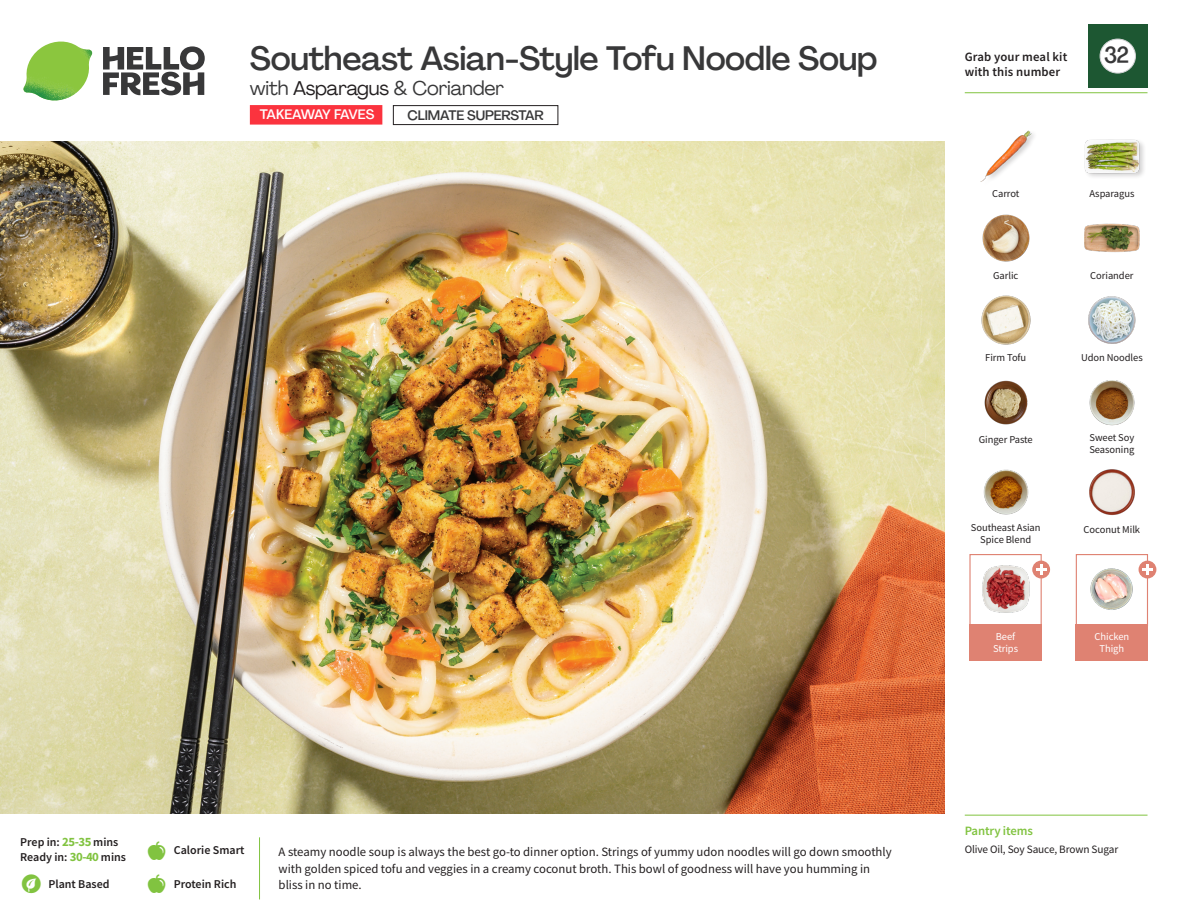
<style>
.page{position:relative;width:1188px;height:918px;background:#fff}
.page>*{position:absolute;margin:0;border:0;box-sizing:border-box;transform-origin:0 0}
._15_Titel_UK{font:500 33px "Agrandir";letter-spacing:-.01em;color:#383839}
._002_Label_Nr{font:500 22.8px "Agrandir";color:#383839;scale:.94 1}
._15_Titel_UK-2{font:19.5px "Agrandir";letter-spacing:-.01em;color:#383839}
.t1{font:500 13.5px "Agrandir";letter-spacing:-.01em;color:#383839}
.t2{font:500 13.5px "Agrandir";letter-spacing:-.075em;color:#fff}
.Step_6_Text_AU{font:12.75px/16.5px "Source Sans Pro";color:#231f20}
.t3{font:600 12.75px/15px "Source Sans Pro";letter-spacing:.01em;color:#231f20}
._04_Headers_Front{font:600 12.75px "Source Sans Pro";letter-spacing:-.01em;color:#81c340}
._04_Intro{font:600 12px "Source Sans Pro";color:#231f20}
._05_Pantry{font:11.25px "Source Sans Pro";letter-spacing:-.01em;color:#231f20}
._18_FRONT_ingredients{font:10.5px/12px "Source Sans Pro";letter-spacing:-.005em;color:#231f20}
._18_FRONT_ingredients-2{font:10.5px/12px "Source Sans Pro";letter-spacing:-.005em;color:#fff;text-align:center}
.s1{color:#231f20}
.s2{font-weight:700;font-size:12.75px;color:#81c340}
</style>
<div class="page">
<svg style="left:103px;top:46px;width:102px;height:49px"></svg>
<img style="left:23px;top:42px;width:69px;height:59px">
<img style="left:0;top:142px;width:945px;height:672px">
<div style="left:1076px;top:554px;width:72px;height:72px;border:1px solid #df8272"></div>
<div style="left:1076px;top:624px;width:72px;height:37px;background:#df8272"></div>
<div style="left:969px;top:624px;width:73px;height:37px;background:#df8272"></div>
<img style="left:1090px;top:567px;width:49px;height:43px">
<div style="left:969px;top:554px;width:73px;height:72px;border:1px solid #df8272"></div>
<img style="left:982px;top:565px;width:48px;height:48px">
<div style="left:1032px;top:561px;width:18px;height:17px;background:#df8272;border-radius:50%"></div>
<svg style="left:1036px;top:564px;width:10px;height:11px"></svg>
<img style="left:1088px;top:296px;width:48px;height:48px">
<img style="left:1089px;top:380px;width:46px;height:46px">
<img style="left:984px;top:380px;width:44px;height:45px">
<img style="left:983px;top:469px;width:46px;height:46px">
<img style="left:981px;top:295px;width:50px;height:50px">
<img style="left:982px;top:214px;width:48px;height:48px">
<img style="left:1084px;top:223px;width:56px;height:30px">
<img style="left:980px;top:130px;width:54px;height:52px">
<div style="left:1084px;top:138px;width:63px;height:42px;background:#231f20;opacity:.2"></div>
<img style="left:1084px;top:138px;width:57px;height:42px">
<img style="left:1089px;top:469px;width:46px;height:46px">
<div style="left:1139px;top:561px;width:17px;height:17px;background:#df8272;border-radius:50%"></div>
<svg style="left:1142px;top:564px;width:11px;height:11px"></svg>
<hr style="left:965px;top:815px;width:183px;height:1px;background:#81c340">
<hr style="left:965px;top:92px;width:183px;height:1px;background:#81c340">
<div style="left:1088px;top:24px;width:60px;height:64px;background:#1d5732"></div>
<div style="left:1100px;top:39px;width:35px;height:34px;background:#fff;border-radius:50%"></div>
<div style="left:1100px;top:39px;width:36px;height:34px;border:1px solid #d1d2d4;border-radius:50%"></div>
<svg style="left:382px;top:107px;width:1px;height:14px"></svg>
<div style="left:250px;top:105px;width:132px;height:20px;background:#fb333e"></div>
<div style="left:393px;top:105px;width:165px;height:20px;border:1px solid #231f20"></div>
<p class="_15_Titel_UK" style="left:250px;top:38px;width:629px">Southeast Asian-Style Tofu Noodle Soup</p>
<p class="_15_Titel_UK-2" style="left:250px;top:76px;width:256px">with <span class="s1">Asparagus</span> &amp; Coriander</p>
<p class="t2" style="left:260px;top:106px;width:116px">TAKEAWAY FAVES</p>
<p class="t1" style="left:407px;top:107px;width:138px">CLIMATE SUPERSTAR</p>
<p class="_04_Intro" style="left:20px;top:834px;width:100px">Prep in: <span class="s2">25-35</span> mins</p>
<p class="_04_Intro" style="left:20px;top:849px;width:107px">Ready in: <span class="s2">30-40</span> mins</p>
<p class="_04_Intro" style="left:48px;top:876px;width:63px">Plant Based</p>
<p class="_04_Intro" style="left:174px;top:843px;width:72px">Calorie Smart</p>
<p class="Step_6_Text_AU" style="left:279px;top:844px;width:615px">A steamy noodle soup is always the best go-to dinner option. Strings of yummy udon noodles will go down smoothly with golden spiced tofu and veggies in a creamy coconut broth. This bowl of goodness will have you humming in</p>
<p class="_04_Intro" style="left:174px;top:876px;width:64px">Protein Rich</p>
<p class="Step_6_Text_AU" style="left:279px;top:877px;width:85px">bliss in no time.</p>
<p class="t3" style="left:965px;top:49px;width:104px">Grab your meal kit with this number</p>
<p class="_002_Label_Nr" style="left:1104px;top:41px;width:28px">32</p>
<p class="_18_FRONT_ingredients" style="left:992px;top:188px;width:29px">Carrot</p>
<p class="_18_FRONT_ingredients" style="left:1089px;top:188px;width:46px">Asparagus</p>
<p class="_18_FRONT_ingredients" style="left:993px;top:270px;width:27px">Garlic</p>
<p class="_18_FRONT_ingredients" style="left:1090px;top:270px;width:45px">Coriander</p>
<p class="_18_FRONT_ingredients" style="left:985px;top:352px;width:43px">Firm Tofu</p>
<p class="_18_FRONT_ingredients" style="left:1081px;top:352px;width:63px">Udon Noodles</p>
<p class="_18_FRONT_ingredients" style="left:979px;top:434px;width:55px">Ginger Paste</p>
<p class="_18_FRONT_ingredients" style="left:1089px;top:431px;width:46px">Sweet Soy<br>Seasoning</p>
<p class="_18_FRONT_ingredients" style="left:971px;top:522px;width:71px">Southeast Asian</p>
<p class="_18_FRONT_ingredients" style="left:1084px;top:523px;width:58px">Coconut Milk</p>
<p class="_18_FRONT_ingredients" style="left:980px;top:534px;width:52px">Spice Blend</p>
<p class="_18_FRONT_ingredients-2" style="left:993px;top:630px;width:27px;text-align:left">Beef<br>Strips</p>
<p class="_18_FRONT_ingredients-2" style="left:1095px;top:630px;width:36px">Chicken<br>Thigh</p>
<p class="_04_Headers_Front" style="left:965px;top:822px;width:70px">Pantry items</p>
<p class="_05_Pantry" style="left:965px;top:842px;width:155px">Olive Oil, Soy Sauce, Brown Sugar</p>
</div>
